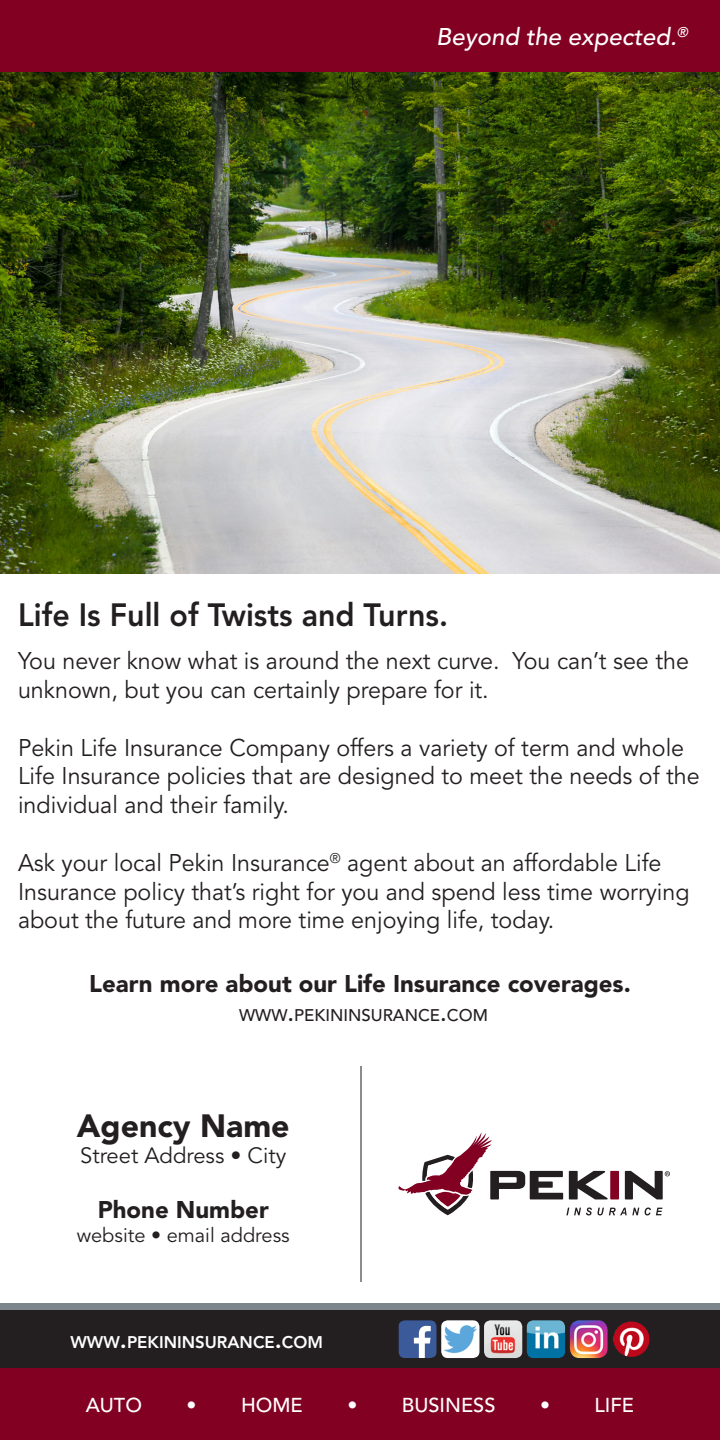
<style>
.page{position:relative;width:720px;height:1440px;background:#fff}
.page>*{position:absolute;margin:0;border:0;box-sizing:border-box;transform-origin:0 0}
.t1{font:800 32px "Avenir LT Std";color:#231f20;scale:.95 1}
.t2{font:900 32px "Avenir LT Std";color:#231f20}
.t3{font:24px/28.8px "Avenir LT Std";color:#231f20}
.t4{font:900 24px "Avenir LT Std";color:#231f20}
.t5{font:italic 500 24px "Avenir LT Std";color:#fff}
.t6{font:22px "Avenir LT Std";color:#231f20}
.t7{font:500 20px "Avenir LT Std";color:#fff}
.t8{font:20px "Avenir LT Std";color:#231f20}
.t9{font:800 16.8px "Avenir LT Std";color:#fff}
.t10{font:500 16.8px "Avenir LT Std";color:#231f20}
.s1{font-size:24px}
</style>
<div class="page">
<div style="left:0;top:1303px;width:720px;height:7px;background:#7c858c"></div>
<div style="left:0;top:1368px;width:720px;height:72px;background:#820123"></div>
<div style="left:0;top:1310px;width:720px;height:58px;background:#231f20"></div>
<svg style="left:398px;top:1320px;width:39px;height:38px"></svg>
<img style="left:441px;top:1320px;width:38px;height:38px">
<img style="left:484px;top:1320px;width:38px;height:38px">
<img style="left:527px;top:1320px;width:38px;height:38px">
<img style="left:570px;top:1320px;width:38px;height:38px">
<img style="left:614px;top:1322px;width:35px;height:35px;border-radius:18px">
<div style="left:0;top:0;width:720px;height:72px;background:#820123"></div>
<img style="left:0;top:72px;width:720px;height:501px">
<svg style="left:398px;top:1132px;width:272px;height:83px"></svg>
<hr style="left:360px;top:1066px;width:2px;height:216px;background:#8a8c8f">
<p class="t5" style="left:436px;top:23px;width:253px">Beyond the expected.<sup>®</sup></p>
<p class="t1" style="left:18px;top:596px;width:454px">Life Is Full of Twists and Turns.</p>
<p class="t3" style="left:18px;top:647px;width:673px">You never know what is around the next curve. You can’t see the unknown, but you can certainly prepare for it.</p>
<p class="t3" style="left:18px;top:734px;width:683px">Pekin Life Insurance Company offers a variety of term and whole<br>Life Insurance policies that are designed to meet the needs of the individual and their family.</p>
<p class="t3" style="left:18px;top:849px;width:673px">Ask your local Pekin Insurance<sup>®</sup> agent about an affordable Life<br>Insurance policy that’s right for you and spend less time worrying about the future and more time enjoying life, today.</p>
<p class="t4" style="left:89px;top:969px;width:543px">Learn more about our Life Insurance coverages.</p>
<p class="t10" style="left:239px;top:1005px;width:250px">WWW<span class="s1">.</span>PEKININSURANCE<span class="s1">.</span>COM</p>
<p class="t2" style="left:77px;top:1106px;width:214px">Agency Name</p>
<p class="t6" style="left:80px;top:1143px;width:208px">Street Address • City</p>
<p class="t4" style="left:98px;top:1195px;width:173px">Phone Number</p>
<p class="t8" style="left:77px;top:1224px;width:214px">website • email address</p>
<p class="t9" style="left:71px;top:1332px;width:254px">WWW<span class="s1">.</span>PEKININSURANCE<span class="s1">.</span>COM</p>
<p class="t7" style="left:86px;top:1393px;width:58px">AUTO</p>
<p class="t7" style="left:187px;top:1393px;width:118px">• HOME</p>
<p class="t7" style="left:347px;top:1393px;width:150px">• BUSINESS</p>
<p class="t7" style="left:540px;top:1393px;width:96px">• LIFE</p>
</div>
